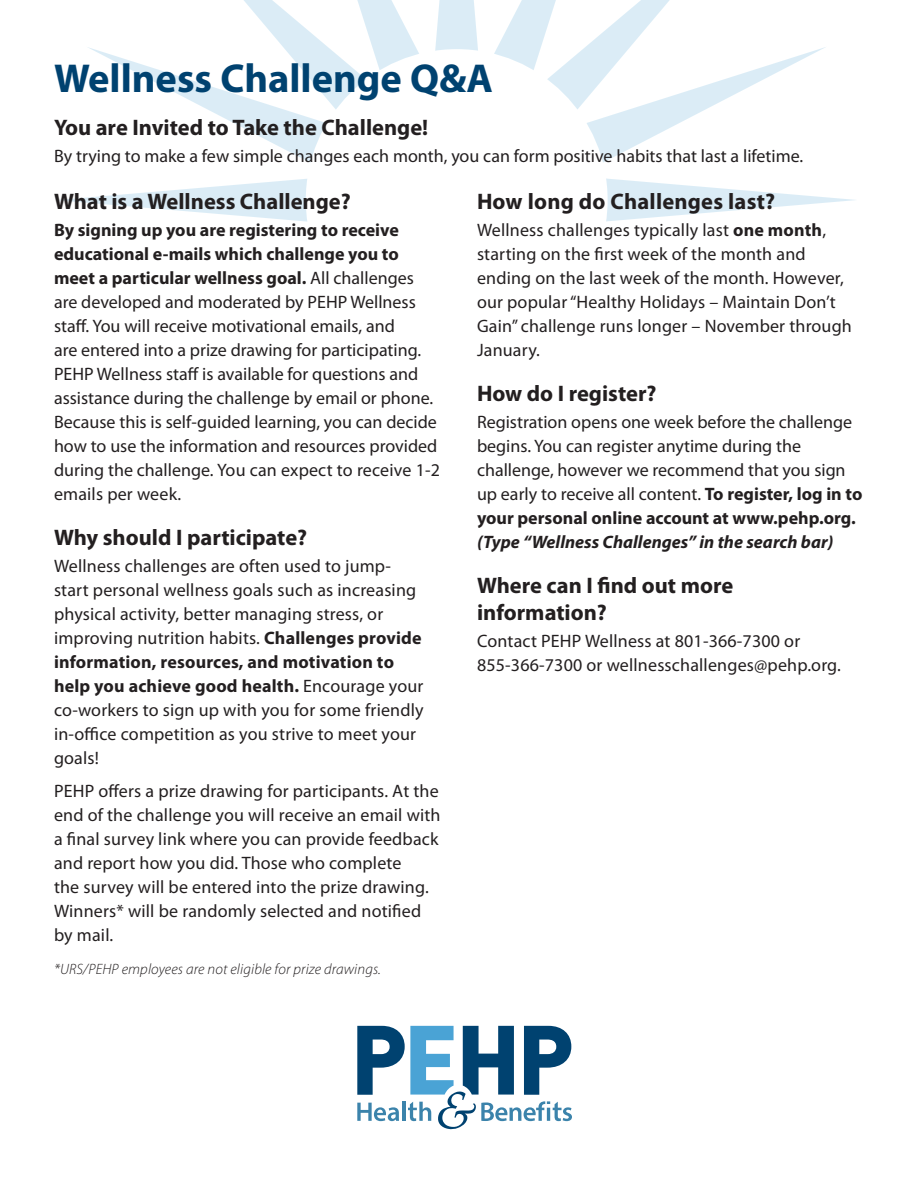
<style>
.page{position:relative;width:918px;height:1188px;background:#fff}
.page>*{position:absolute;margin:0;border:0;box-sizing:border-box;transform-origin:0 0}
.t1{font:700 40.5px "Myriad Pro";color:#004270}
.t2{font:700 22.5px/27px "Myriad Pro";color:#231f20}
.t3{font:18px/24px "Myriad Pro";letter-spacing:.005em;color:#231f20}
.t4{font:italic 300 15px "Myriad Pro";letter-spacing:.01em;color:#231f20}
.s1{font-weight:700}
.s2{font-weight:700;font-style:italic}
</style>
<div class="page">
<svg style="left:58px;top:0;width:796px;height:222px"></svg>
<svg style="left:357px;top:1026px;width:215px;height:103px"></svg>
<p class="t1" style="left:54px;top:52px;width:441px">Wellness Challenge Q&amp;A</p>
<p class="t2" style="left:54px;top:113px;width:376px">You are Invited to Take the Challenge!</p>
<p class="t3" style="left:54px;top:143px;width:751px">By trying to make a few simple changes each month, you can form positive habits that last a lifetime.</p>
<p class="t2" style="left:54px;top:188px;width:298px">What is a Wellness Challenge?</p>
<p class="t3" style="left:54px;top:218px;width:388px"><span class="s1">By signing up you are registering to receive educational e-mails which challenge you to meet a particular wellness goal.</span> All challenges are developed and moderated by PEHP Wellness staff. You will receive motivational emails, and<br>are entered into a prize drawing for participating.<br>PEHP Wellness staff is available for questions and assistance during the challenge by email or phone.<br>Because this is self-guided learning, you can decide how to use the information and resources provided during the challenge. You can expect to receive 1-2 emails per week.</p>
<p class="t2" style="left:54px;top:524px;width:255px">Why should I participate?</p>
<p class="t3" style="left:54px;top:554px;width:371px">Wellness challenges are often used to jump&shy;start personal wellness goals such as increasing physical activity, better managing stress, or improving nutrition habits. <span class="s1">Challenges provide information, resources, and motivation to help you achieve good health.</span> Encourage your co-workers to sign up with you for some friendly in-office competition as you strive to meet your goals!</p>
<p class="t3" style="left:54px;top:779px;width:388px">PEHP offers a prize drawing for participants. At the end of the challenge you will receive an email with a final survey link where you can provide feedback and report how you did. Those who complete<br>the survey will be entered into the prize drawing.<br>Winners* will be randomly selected and notified by mail.</p>
<p class="t4" style="left:54px;top:960px;width:329px">*URS/PEHP employees are not eligible for prize drawings.</p>
<p class="t2" style="left:477px;top:188px;width:300px">How long do Challenges last?</p>
<p class="t3" style="left:477px;top:218px;width:376px">Wellness challenges typically last <span class="s1">one month</span>, starting on the first week of the month and ending on the last week of the month. However, our popular “Healthy Holidays – Maintain Don’t Gain” challenge runs longer – November through January.</p>
<p class="t2" style="left:477px;top:380px;width:181px">How do I register?</p>
<p class="t3" style="left:477px;top:410px;width:387px">Registration opens one week before the challenge begins. You can register anytime during the challenge, however we recommend that you sign up early to receive all content. <span class="s1">To register, log in to your personal online account at www.pehp.org. </span><span class="s2">(Type “Wellness Challenges” in the search bar)</span></p>
<p class="t2" style="left:477px;top:572px;width:258px">Where can I find out more information?</p>
<p class="t3" style="left:477px;top:629px;width:366px">Contact PEHP Wellness at 801-366-7300 or<br>855-366-7300 or wellnesschallenges@pehp.org.</p>
</div>
